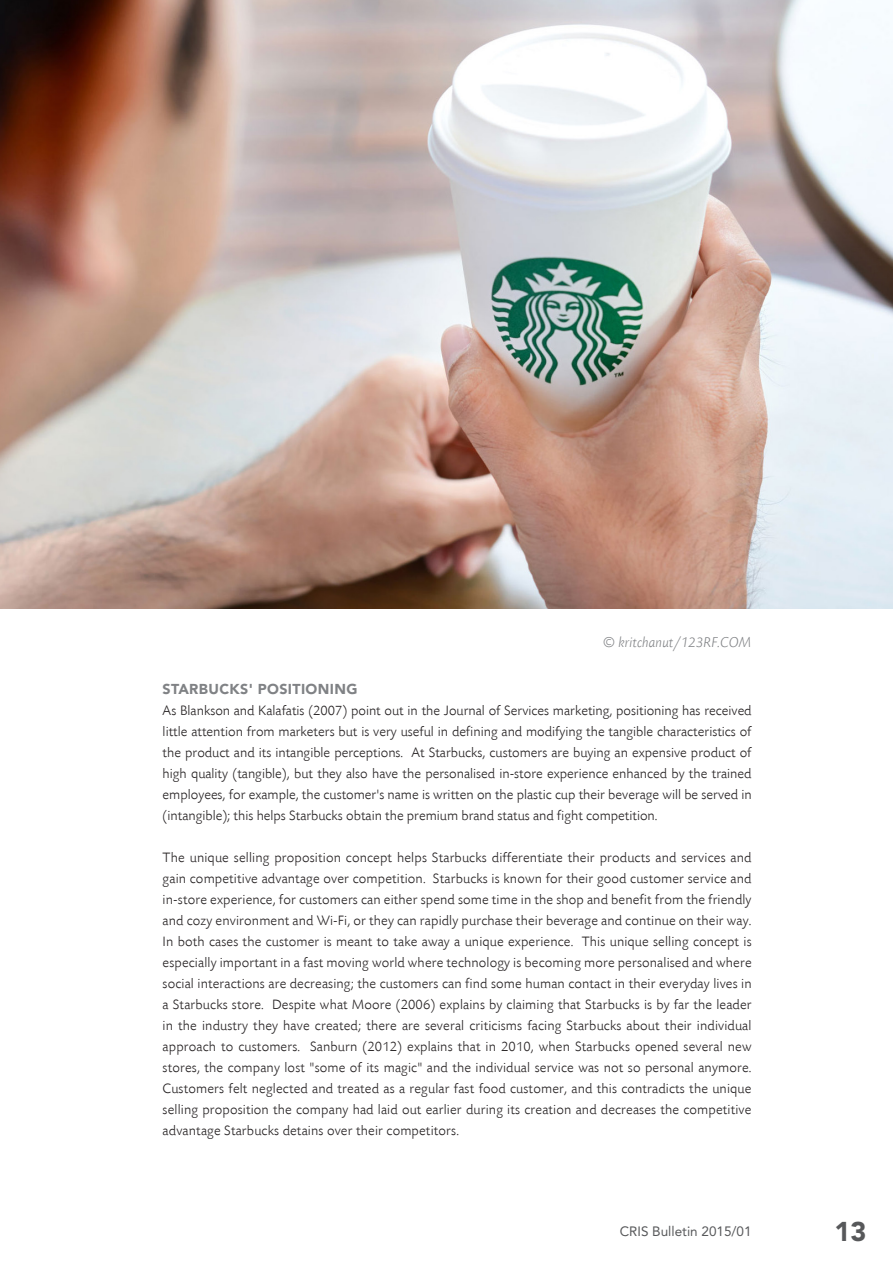
<style>
.page{position:relative;width:893px;height:1263px;background:#fff}
.page>*{position:absolute;margin:0;border:0;box-sizing:border-box;transform-origin:0 0}
.t1{font:900 27px "Avenir LT Std";color:#57585a}
.CAPTION_image{font:italic 300 15px "Today SBCE";color:#808285}
.t2{font:300 14.25px/21px "Today SBCE";letter-spacing:.005em;color:#231f20;text-align:justify}
.Sub_Head_9_5_Avenir{font:900 14.25px "Avenir LT Std";letter-spacing:.025em;color:#808285}
.t3{font:13.5px "Avenir LT Std";color:#57585a}
</style>
<div class="page">
<img style="left:0;top:0;width:893px;height:609px">
<p class="CAPTION_image" style="left:603px;top:633px;width:150px">© kritchanut/123RF.COM</p>
<p class="Sub_Head_9_5_Avenir" style="left:163px;top:680px;width:196px">STARBUCKS' POSITIONING</p>
<p class="t2" style="left:163px;top:700px;width:590px">As Blankson and Kalafatis (2007) point out in the Journal of Services marketing, positioning has received little attention from marketers but is very useful in defining and modifying the tangible characteristics of the product and its intangible perceptions. At Starbucks, customers are buying an expensive product of high quality (tangible), but they also have the personalised in-store experience enhanced by the trained employees, for example, the customer's name is written on the plastic cup their beverage will be served in (intangible); this helps Starbucks obtain the premium brand status and fight competition.</p>
<p class="t2" style="left:163px;top:847px;width:590px">The unique selling proposition concept helps Starbucks differentiate their products and services and gain competitive advantage over competition. Starbucks is known for their good customer service and in-store experience, for customers can either spend some time in the shop and benefit from the friendly and cozy environment and Wi-Fi, or they can rapidly purchase their beverage and continue on their way.<br>In both cases the customer is meant to take away a unique experience. This unique selling concept is especially important in a fast moving world where technology is becoming more personalised and where social interactions are decreasing; the customers can find some human contact in their everyday lives in a Starbucks store. Despite what Moore (2006) explains by claiming that Starbucks is by far the leader in the industry they have created; there are several criticisms facing Starbucks about their individual approach to customers. Sanburn (2012) explains that in 2010, when Starbucks opened several new stores, the company lost "some of its magic" and the individual service was not so personal anymore.<br>Customers felt neglected and treated as a regular fast food customer, and this contradicts the unique selling proposition the company had laid out earlier during its creation and decreases the competitive advantage Starbucks detains over their competitors.</p>
<p class="t3" style="left:620px;top:1224px;width:133px">CRIS Bulletin 2015/01</p>
<h1 class="t1" style="left:834px;top:1215px;width:33px">13</h1>
</div>
